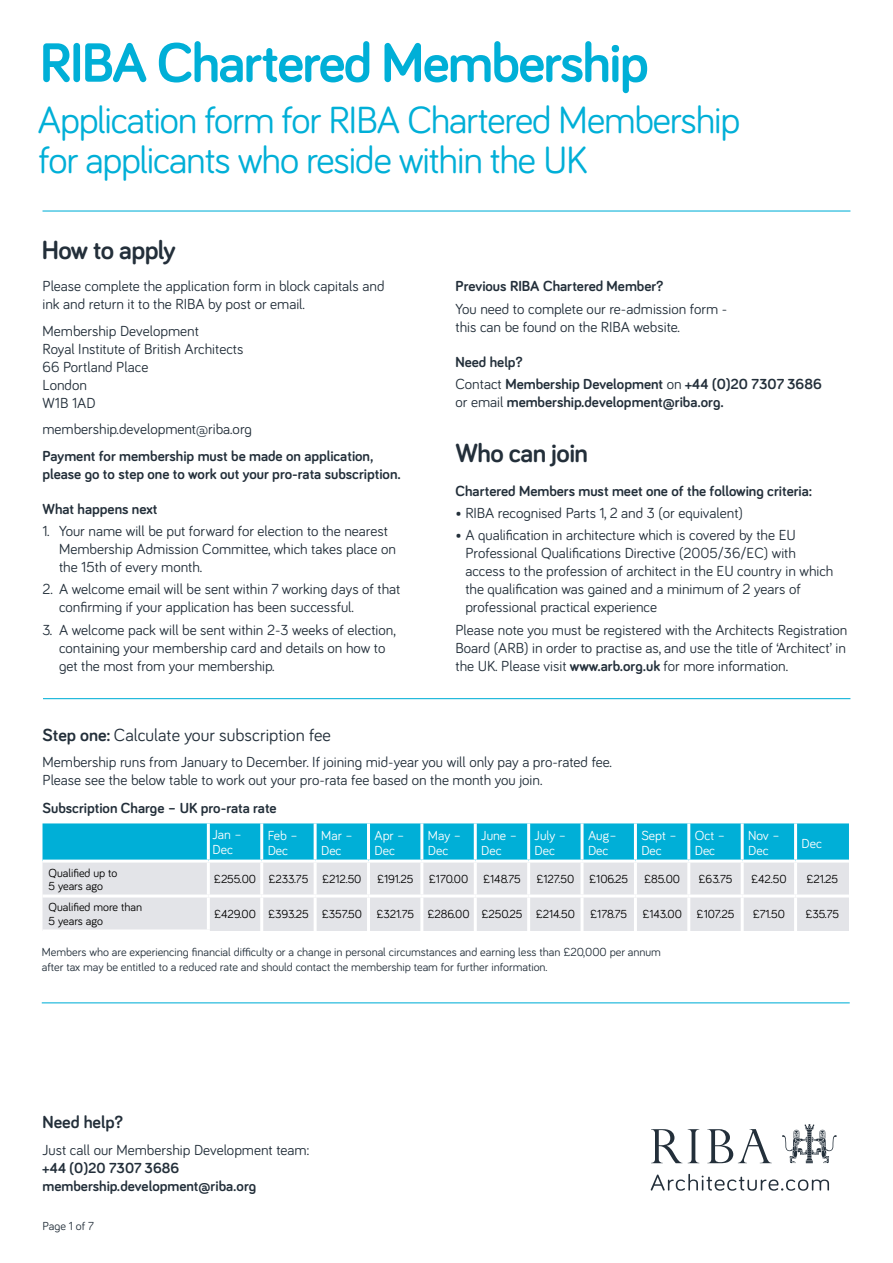
<style>
.page{position:relative;width:893px;height:1263px;background:#fff}
.page>*{position:absolute;margin:0;border:0;box-sizing:border-box;transform-origin:0 0}
.t1{font:700 57px "Bariol";letter-spacing:-.03em;color:#00afd7}
.t2{font:39px/40.5px "Bariol";letter-spacing:-.03em;color:#00afd7}
.t3{font:700 27px "Bariol";letter-spacing:-.02em;color:#232f3a}
.t4{font:18px "Bariol";color:#232f3a}
.t5{font:700 18px "Bariol";color:#232f3a}
.t6{font:15px/18px "Bariol";color:#232f3a}
.t7{font:700 15px/18px "Bariol";color:#232f3a}
.t8{font:13.5px/15px "Bariol";color:#fff}
.t9{font:12px/13.5px "Bariol";letter-spacing:-.005em;color:#000}
.t10{font:12px/15px "Bariol";color:#232f3a}
.s1{font-weight:400}
.s2{font-weight:700}
</style>
<div class="page">
<svg style="left:651px;top:1174px;width:178px;height:17px"></svg>
<svg style="left:651px;top:1129px;width:31px;height:34px"></svg>
<svg style="left:688px;top:1129px;width:11px;height:34px"></svg>
<svg style="left:707px;top:1129px;width:65px;height:34px"></svg>
<svg style="left:782px;top:1124px;width:55px;height:39px"></svg>
<hr style="left:43px;top:698px;width:807px;height:1px;background:#00afd7">
<div style="left:43px;top:823px;width:806px;height:36px;background:#00afd7"></div>
<div style="left:43px;top:862px;width:806px;height:69px;background:#e3e4e8"></div>
<hr style="left:207px;top:823px;width:3px;height:36px;background:#fff">
<hr style="left:260px;top:823px;width:3px;height:36px;background:#fff">
<hr style="left:314px;top:823px;width:3px;height:36px;background:#fff">
<hr style="left:367px;top:823px;width:3px;height:36px;background:#fff">
<hr style="left:420px;top:823px;width:3px;height:36px;background:#fff">
<hr style="left:474px;top:823px;width:3px;height:36px;background:#fff">
<hr style="left:527px;top:823px;width:3px;height:36px;background:#fff">
<hr style="left:580px;top:823px;width:3px;height:36px;background:#fff">
<hr style="left:634px;top:823px;width:3px;height:36px;background:#fff">
<hr style="left:687px;top:823px;width:3px;height:36px;background:#fff">
<hr style="left:741px;top:823px;width:3px;height:36px;background:#fff">
<hr style="left:794px;top:823px;width:3px;height:36px;background:#fff">
<hr style="left:207px;top:862px;width:3px;height:32px;background:#fff">
<hr style="left:260px;top:862px;width:3px;height:32px;background:#fff">
<hr style="left:314px;top:862px;width:3px;height:32px;background:#fff">
<hr style="left:367px;top:862px;width:3px;height:32px;background:#fff">
<hr style="left:420px;top:862px;width:3px;height:32px;background:#fff">
<hr style="left:474px;top:862px;width:3px;height:32px;background:#fff">
<hr style="left:527px;top:862px;width:3px;height:32px;background:#fff">
<hr style="left:580px;top:862px;width:3px;height:32px;background:#fff">
<hr style="left:634px;top:862px;width:3px;height:32px;background:#fff">
<hr style="left:687px;top:862px;width:3px;height:32px;background:#fff">
<hr style="left:741px;top:862px;width:3px;height:32px;background:#fff">
<hr style="left:794px;top:862px;width:3px;height:32px;background:#fff">
<hr style="left:43px;top:894px;width:165px;height:3px;background:#fff">
<hr style="left:208px;top:894px;width:54px;height:3px;background:#fff">
<hr style="left:207px;top:897px;width:3px;height:32px;background:#fff">
<hr style="left:262px;top:894px;width:53px;height:3px;background:#fff">
<hr style="left:260px;top:897px;width:3px;height:34px;background:#fff">
<hr style="left:315px;top:894px;width:53px;height:3px;background:#fff">
<hr style="left:314px;top:897px;width:3px;height:34px;background:#fff">
<hr style="left:368px;top:894px;width:54px;height:3px;background:#fff">
<hr style="left:367px;top:897px;width:3px;height:34px;background:#fff">
<hr style="left:422px;top:894px;width:53px;height:3px;background:#fff">
<hr style="left:420px;top:897px;width:3px;height:34px;background:#fff">
<hr style="left:475px;top:894px;width:54px;height:3px;background:#fff">
<hr style="left:474px;top:897px;width:3px;height:34px;background:#fff">
<hr style="left:529px;top:894px;width:53px;height:3px;background:#fff">
<hr style="left:527px;top:897px;width:3px;height:34px;background:#fff">
<hr style="left:582px;top:894px;width:53px;height:3px;background:#fff">
<hr style="left:580px;top:897px;width:3px;height:34px;background:#fff">
<hr style="left:635px;top:894px;width:54px;height:3px;background:#fff">
<hr style="left:634px;top:897px;width:3px;height:34px;background:#fff">
<hr style="left:689px;top:894px;width:53px;height:3px;background:#fff">
<hr style="left:687px;top:897px;width:3px;height:34px;background:#fff">
<hr style="left:742px;top:894px;width:54px;height:3px;background:#fff">
<hr style="left:741px;top:897px;width:3px;height:34px;background:#fff">
<hr style="left:796px;top:894px;width:53px;height:3px;background:#fff">
<hr style="left:794px;top:897px;width:3px;height:34px;background:#fff">
<hr style="left:43px;top:929px;width:167px;height:3px;background:#fff">
<hr style="left:43px;top:210px;width:807px;height:2px;background:#00afd7">
<hr style="left:42px;top:1002px;width:808px;height:1px;background:#00afd7">
<h1 class="t1" style="left:40px;top:24px;width:611px">RIBA Chartered Membership</h1>
<h2 class="t2" style="left:38px;top:98px;width:704px">Application form for RIBA Chartered Membership for applicants who reside within the UK</h2>
<h3 class="t3" style="left:42px;top:232px;width:136px">How to apply</h3>
<p class="t6" style="left:43px;top:277px;width:343px">Please complete the application form in block capitals and ink and return it to the RIBA by post or email.</p>
<p class="t6" style="left:43px;top:321px;width:202px">Membership Development<br>Royal Institute of British Architects<br>66 Portland Place<br>London<br>W1B 1AD</p>
<p class="t6" style="left:43px;top:420px;width:211px">membership.development@riba.org</p>
<p class="t7" style="left:43px;top:446px;width:360px">Payment for membership must be made on application, please go to step one to work out your pro-rata subscription.</p>
<p class="t7" style="left:43px;top:499px;width:116px">What happens next</p>
<p class="t6" style="left:59px;top:521px;width:338px;text-indent:-16px">1. Your name will be put forward for election to the nearest<br>Membership Admission Committee, which takes place on the 15th of every month.</p>
<p class="t6" style="left:59px;top:580px;width:343px;text-indent:-16px">2. A welcome email will be sent within 7 working days of that confirming if your application has been successful.</p>
<p class="t6" style="left:59px;top:620px;width:338px;text-indent:-16px">3. A welcome pack will be sent within 2-3 weeks of election, containing your membership card and details on how to get the most from your membership.</p>
<p class="t7" style="left:455px;top:277px;width:209px">Previous RIBA Chartered Member?</p>
<p class="t6" style="left:455px;top:299px;width:273px">You need to complete our re-admission form - this can be found on the RIBA website.</p>
<p class="t7" style="left:455px;top:350px;width:368px;line-height:22.2px">Need help?<br><span class="s1">Contact</span> Membership Development <span class="s1">on</span> +44 (0)20 7307 3686</p>
<p class="t7" style="left:455px;top:392px;width:270px"><span class="s1">or email</span> membership.development@riba.org.</p>
<h3 class="t3" style="left:455px;top:434px;width:134px">Who can join</h3>
<p class="t7" style="left:455px;top:481px;width:358px">Chartered Members must meet one of the following criteria:</p>
<p class="t6" style="left:455px;top:503px;width:289px">• RIBA recognised Parts 1, 2 and 3 (or equivalent)</p>
<p class="t6" style="left:465px;top:526px;width:370px;text-indent:-10px">• A qualification in architecture which is covered by the EU Professional Qualifications Directive (2005/36/EC) with access to the profession of architect in the EU country in which the qualification was gained and a minimum of 2 years of professional practical experience</p>
<p class="t6" style="left:455px;top:620px;width:393px;text-align:justify">Please note you must be registered with the Architects Registration Board (ARB) in order to practise as, and use the title of ‘Architect’ in the UK. Please visit <span class="s2">www.arb.org.uk</span> for more information.</p>
<p class="t4" style="left:43px;top:722px;width:290px"><span class="s2">Step one:</span> Calculate your subscription fee</p>
<p class="t6" style="left:43px;top:752px;width:571px">Membership runs from January to December. If joining mid-year you will only pay a pro-rated fee.<br>Please see the below table to work out your pro-rata fee based on the month you join.</p>
<p class="t7" style="left:43px;top:798px;width:236px">Subscription Charge – UK pro-rata rate</p>
<p class="t8" style="left:213px;top:827px;width:31px">Jan –<br>Dec</p>
<p class="t8" style="left:268px;top:827px;width:32px">Feb –<br>Dec</p>
<p class="t8" style="left:321px;top:827px;width:33px">Mar –<br>Dec</p>
<p class="t8" style="left:374px;top:827px;width:32px">Apr –<br>Dec</p>
<p class="t8" style="left:428px;top:827px;width:35px">May –<br>Dec</p>
<p class="t8" style="left:481px;top:827px;width:38px">June –<br>Dec</p>
<p class="t8" style="left:535px;top:827px;width:33px">July –<br>Dec</p>
<p class="t8" style="left:588px;top:827px;width:30px">Aug–<br>Dec</p>
<p class="t8" style="left:641px;top:827px;width:37px">Sept –<br>Dec</p>
<p class="t8" style="left:695px;top:827px;width:32px">Oct –<br>Dec</p>
<p class="t8" style="left:748px;top:827px;width:33px">Nov –<br>Dec</p>
<p class="t8" style="left:802px;top:835px;width:22px">Dec</p>
<p class="t9" style="left:49px;top:865px;width:70px">Qualified up to<br>5 years ago</p>
<p class="t9" style="left:214px;top:872px;width:149px">£255.00 £233.75 £212.50</p>
<p class="t9" style="left:377px;top:872px;width:38px">£191.25</p>
<p class="t9" style="left:429px;top:872px;width:93px">£170.00 £148.75</p>
<p class="t9" style="left:536px;top:872px;width:93px">£127.50 £106.25</p>
<p class="t9" style="left:644px;top:872px;width:37px">£85.00</p>
<p class="t9" style="left:699px;top:872px;width:35px">£63.75</p>
<p class="t9" style="left:751px;top:872px;width:37px">£42.50</p>
<p class="t9" style="left:806px;top:872px;width:33px">£21.25</p>
<p class="t9" style="left:49px;top:900px;width:95px">Qualified more than<br>5 years ago</p>
<p class="t9" style="left:214px;top:907px;width:362px">£429.00 £393.25 £357.50 £321.75 £286.00 £250.25 £214.50</p>
<p class="t9" style="left:590px;top:907px;width:39px">£178.75</p>
<p class="t9" style="left:642px;top:907px;width:94px">£143.00 £107.25</p>
<p class="t9" style="left:753px;top:907px;width:34px">£71.50</p>
<p class="t9" style="left:805px;top:907px;width:35px">£35.75</p>
<p class="t10" style="left:42px;top:944px;width:621px">Members who are experiencing financial difficulty or a change in personal circumstances and earning less than £20,000 per annum after tax may be entitled to a reduced rate and should contact the membership team for further information.</p>
<p class="t5" style="left:43px;top:1110px;width:82px">Need help?</p>
<p class="t6" style="left:43px;top:1140px;width:268px">Just call our Membership Development team:</p>
<p class="t7" style="left:43px;top:1158px;width:215px">+44 (0)20 7307 3686 membership.development@riba.org</p>
<p class="t10" style="left:43px;top:1218px;width:53px">Page 1 of 7</p>
</div>
